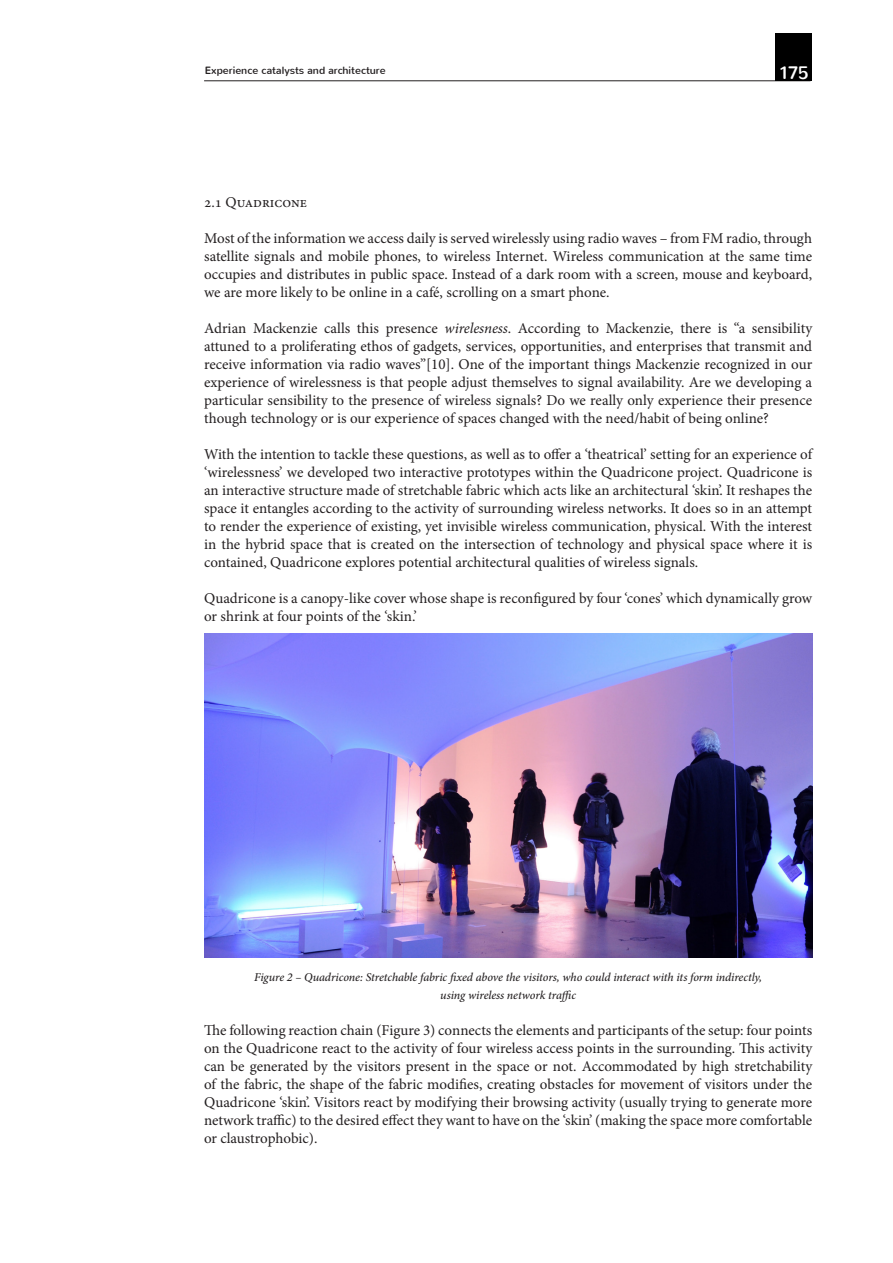
<style>
.page{position:relative;width:893px;height:1263px;background:#fff}
.page>*{position:absolute;margin:0;border:0;box-sizing:border-box;transform-origin:0 0}
.t1{font:18px "Nunito";color:#fff}
.t2{font:15px/18px "Minion Pro";color:#231f20;text-align:justify}
.t3{font:italic 500 12px "Minion Pro";letter-spacing:-.01em;color:#231f20}
.t4{font:10.5px "Nunito";color:#231f20}
.s1{font-style:italic}
</style>
<div class="page">
<hr style="left:204px;top:81px;width:606px;height:1px;background:#231f20">
<div style="left:776px;top:34px;width:36px;height:47px;background:#000"></div>
<img style="left:204px;top:633px;width:608px;height:325px">
<p class="t4" style="left:205px;top:63px;width:257px">Architecture Through the Use of Digital Technologies</p>
<p class="t1" style="left:779px;top:61px;width:31px">175</p>
<p class="t4" style="left:205px;top:64px;width:182px">Experience catalysts and architecture</p>
<p class="t2" style="left:204px;top:193px;width:104px">2.1 Quadricone</p>
<p class="t2" style="left:204px;top:229px;width:610px">Most of the information we access daily is served wirelessly using radio waves – from FM radio, through satellite signals and mobile phones, to wireless Internet. Wireless communication at the same time occupies and distributes in public space. Instead of a dark room with a screen, mouse and keyboard, we are more likely to be online in a café, scrolling on a smart phone.</p>
<p class="t2" style="left:204px;top:319px;width:610px">Adrian Mackenzie calls this presence <span class="s1">wirelesness</span>. According to Mackenzie, there is “a sensibility attuned to a proliferating ethos of gadgets, services, opportunities, and enterprises that transmit and receive information via radio waves”[10]. One of the important things Mackenzie recognized in our experience of wirelessness is that people adjust themselves to signal availability. Are we developing a particular sensibility to the presence of wireless signals? Do we really only experience their presence though technology or is our experience of spaces changed with the need/habit of being online?</p>
<p class="t2" style="left:204px;top:445px;width:611px">With the intention to tackle these questions, as well as to offer a ‘theatrical’ setting for an experience of ‘wirelessness’ we developed two interactive prototypes within the Quadricone project. Quadricone is an interactive structure made of stretchable fabric which acts like an architectural ‘skin’. It reshapes the space it entangles according to the activity of surrounding wireless networks. It does so in an attempt to render the experience of existing, yet invisible wireless communication, physical. With the interest in the hybrid space that is created on the intersection of technology and physical space where it is contained, Quadricone explores potential architectural qualities of wireless signals.</p>
<p class="t2" style="left:204px;top:589px;width:609px">Quadricone is a canopy-like cover whose shape is reconfigured by four ‘cones’ which dynamically grow or shrink at four points of the ‘skin.’</p>
<p class="t3" style="left:254px;top:968px;width:509px">Figure 2 – Quadricone: Stretchable fabric fixed above the visitors, who could interact with its form indirectly,</p>
<p class="t3" style="left:440px;top:986px;width:137px">using wireless network traffic</p>
<p class="t2" style="left:204px;top:1021px;width:610px">The following reaction chain (Figure 3) connects the elements and participants of the setup: four points on the Quadricone react to the activity of four wireless access points in the surrounding. This activity can be generated by the visitors present in the space or not. Accommodated by high stretchability of the fabric, the shape of the fabric modifies, creating obstacles for movement of visitors under the Quadricone ‘skin’. Visitors react by modifying their browsing activity (usually trying to generate more network traffic) to the desired effect they want to have on the ‘skin’ (making the space more comfortable or claustrophobic).</p>
</div>
